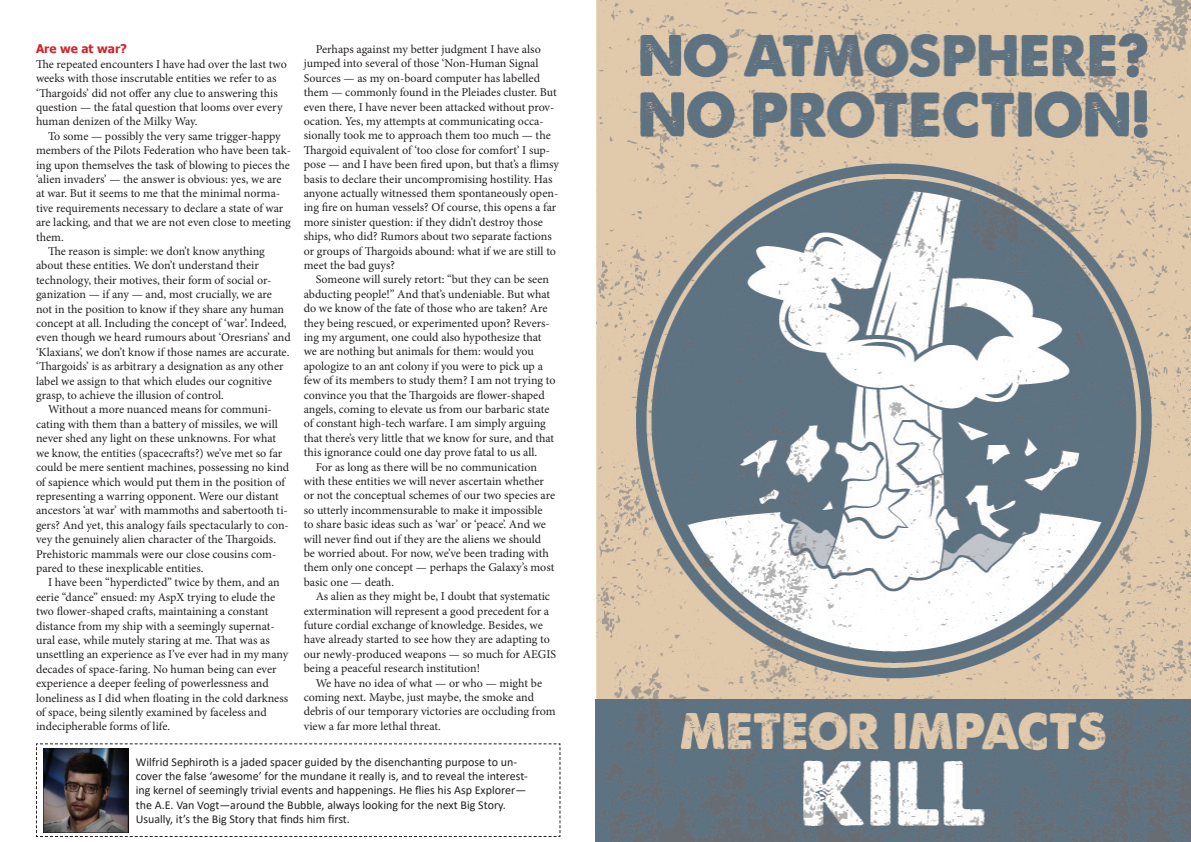
<style>
.page{position:relative;width:1191px;height:842px;background:#fff}
.page>*{position:absolute;margin:0;border:0;box-sizing:border-box;transform-origin:0 0}
.t1{font:12px/14.4px "Minion Pro";letter-spacing:-.005em;color:#231f20}
.t2{font:12px/14.4px "Calibri";color:#231f20}
.t3{font:700 12px "Tahoma";color:#d1232a}
</style>
<div class="page">
<svg style="left:36px;top:743px;width:525px;height:94px"></svg>
<img style="left:43px;top:748px;width:86px;height:85px">
<img style="left:595px;top:0;width:596px;height:842px">
<p class="t3" style="left:36px;top:41px;width:92px">Are we at war?</p>
<p class="t1" style="left:36px;top:57px;width:252px">The repeated encounters I have had over the last two weeks with those inscrutable entities we refer to as ‘Thargoids’ did not offer any clue to answering this question — the fatal question that looms over every human denizen of the Milky Way.</p>
<p class="t1" style="left:48px;top:129px;width:234px">To some — possibly the very same trigger-happy</p>
<p class="t1" style="left:36px;top:143px;width:256px">members of the Pilots Federation who have been tak-</p>
<p class="t1" style="left:36px;top:158px;width:255px">ing upon themselves the task of blowing to pieces the</p>
<p class="t1" style="left:36px;top:172px;width:247px">‘alien invaders’ — the answer is obvious: yes, we are</p>
<p class="t1" style="left:36px;top:186px;width:246px">at war. But it seems to me that the minimal norma-</p>
<p class="t1" style="left:36px;top:201px;width:249px">tive requirements necessary to declare a state of war</p>
<p class="t1" style="left:36px;top:215px;width:256px">are lacking, and that we are not even close to meeting</p>
<p class="t1" style="left:36px;top:230px;width:29px">them.</p>
<p class="t1" style="left:48px;top:244px;width:218px">The reason is simple: we don’t know anything</p>
<p class="t1" style="left:36px;top:258px;width:224px">about these entities. We don’t understand their</p>
<p class="t1" style="left:36px;top:273px;width:237px">technology, their motives, their form of social or-</p>
<p class="t1" style="left:36px;top:287px;width:237px">ganization — if any — and, most crucially, we are</p>
<p class="t1" style="left:36px;top:302px;width:250px">not in the position to know if they share any human</p>
<p class="t1" style="left:36px;top:316px;width:252px">concept at all. Including the concept of ‘war’. Indeed,</p>
<p class="t1" style="left:36px;top:330px;width:256px">even though we heard rumours about ‘Oresrians’ and</p>
<p class="t1" style="left:36px;top:345px;width:255px">‘Klaxians’, we don’t know if those names are accurate.</p>
<p class="t1" style="left:36px;top:359px;width:249px">‘Thargoids’ is as arbitrary a designation as any other</p>
<p class="t1" style="left:36px;top:374px;width:237px">label we assign to that which eludes our cognitive</p>
<p class="t1" style="left:36px;top:388px;width:189px">grasp, to achieve the illusion of control.</p>
<p class="t1" style="left:48px;top:402px;width:225px">Without a more nuanced means for communi-</p>
<p class="t1" style="left:36px;top:417px;width:243px">cating with them than a battery of missiles, we will</p>
<p class="t1" style="left:36px;top:431px;width:242px">never shed any light on these unknowns. For what</p>
<p class="t1" style="left:36px;top:446px;width:248px">we know, the entities (spacecrafts?) we’ve met so far</p>
<p class="t1" style="left:36px;top:460px;width:255px">could be mere sentient machines, possessing no kind</p>
<p class="t1" style="left:36px;top:474px;width:251px">of sapience which would put them in the position of</p>
<p class="t1" style="left:36px;top:489px;width:244px">representing a warring opponent. Were our distant</p>
<p class="t1" style="left:36px;top:503px;width:253px">ancestors ‘at war’ with mammoths and sabertooth ti-</p>
<p class="t1" style="left:36px;top:518px;width:254px">gers? And yet, this analogy fails spectacularly to con-</p>
<p class="t1" style="left:36px;top:532px;width:242px">vey the genuinely alien character of the Thargoids.</p>
<p class="t1" style="left:36px;top:546px;width:242px">Prehistoric mammals were our close cousins com-</p>
<p class="t1" style="left:36px;top:561px;width:169px">pared to these inexplicable entities.</p>
<p class="t1" style="left:48px;top:575px;width:233px">I have been “hyperdicted” twice by them, and an</p>
<p class="t1" style="left:36px;top:590px;width:241px">eerie “dance” ensued: my AspX trying to elude the</p>
<p class="t1" style="left:36px;top:604px;width:234px">two flower-shaped crafts, maintaining a constant</p>
<p class="t1" style="left:36px;top:618px;width:240px">distance from my ship with a seemingly supernat-</p>
<p class="t1" style="left:36px;top:633px;width:235px">ural ease, while mutely staring at me. That was as</p>
<p class="t1" style="left:36px;top:647px;width:254px">unsettling an experience as I’ve ever had in my many</p>
<p class="t1" style="left:36px;top:662px;width:242px">decades of space-faring. No human being can ever</p>
<p class="t1" style="left:36px;top:676px;width:234px">experience a deeper feeling of powerlessness and</p>
<p class="t1" style="left:36px;top:690px;width:254px">loneliness as I did when floating in the cold darkness</p>
<p class="t1" style="left:36px;top:705px;width:232px">of space, being silently examined by faceless and</p>
<p class="t1" style="left:36px;top:719px;width:136px">indecipherable forms of life.</p>
<p class="t1" style="left:304px;top:42px;width:257px;text-indent:12px">Perhaps against my better judgment I have also jumped into several of those ‘Non-Human Signal Sources — as my on-board computer has labelled them — commonly found in the Pleiades cluster. But even there, I have never been attacked without prov&shy;ocation. Yes, my attempts at communicating occa&shy;sionally took me to approach them too much — the Thargoid equivalent of ‘too close for comfort’ I sup&shy;pose — and I have been fired upon, but that’s a flimsy basis to declare their uncompromising hostility. Has anyone actually witnessed them spontaneously open&shy;ing fire on human vessels? Of course, this opens a far more sinister question: if they didn’t destroy those ships, who did? Rumors about two separate factions or groups of Thargoids abound: what if we are still to meet the bad guys?</p>
<p class="t1" style="left:316px;top:272px;width:235px">Someone will surely retort: “but they can be seen</p>
<p class="t1" style="left:304px;top:287px;width:248px">abducting people!” And that’s undeniable. But what</p>
<p class="t1" style="left:304px;top:301px;width:245px">do we know of the fate of those who are taken? Are</p>
<p class="t1" style="left:304px;top:316px;width:248px">they being rescued, or experimented upon? Revers-</p>
<p class="t1" style="left:304px;top:330px;width:239px">ing my argument, one could also hypothesize that</p>
<p class="t1" style="left:304px;top:344px;width:232px">we are nothing but animals for them: would you</p>
<p class="t1" style="left:304px;top:359px;width:241px">apologize to an ant colony if you were to pick up a</p>
<p class="t1" style="left:304px;top:373px;width:253px">few of its members to study them? I am not trying to</p>
<p class="t1" style="left:304px;top:388px;width:242px">convince you that the Thargoids are flower-shaped</p>
<p class="t1" style="left:304px;top:402px;width:247px">angels, coming to elevate us from our barbaric state</p>
<p class="t1" style="left:304px;top:416px;width:243px">of constant high-tech warfare. I am simply arguing</p>
<p class="t1" style="left:304px;top:431px;width:252px">that there’s very little that we know for sure, and that</p>
<p class="t1" style="left:304px;top:445px;width:235px">this ignorance could one day prove fatal to us all.</p>
<p class="t1" style="left:316px;top:460px;width:223px">For as long as there will be no communication</p>
<p class="t1" style="left:304px;top:474px;width:242px">with these entities we will never ascertain whether</p>
<p class="t1" style="left:304px;top:488px;width:253px">or not the conceptual schemes of our two species are</p>
<p class="t1" style="left:304px;top:503px;width:240px">so utterly incommensurable to make it impossible</p>
<p class="t1" style="left:304px;top:517px;width:244px">to share basic ideas such as ‘war’ or ‘peace’. And we</p>
<p class="t1" style="left:304px;top:532px;width:239px">will never find out if they are the aliens we should</p>
<p class="t1" style="left:304px;top:546px;width:246px">be worried about. For now, we’ve been trading with</p>
<p class="t1" style="left:304px;top:560px;width:252px">them only one concept — perhaps the Galaxy’s most</p>
<p class="t1" style="left:304px;top:575px;width:92px">basic one — death.</p>
<p class="t1" style="left:316px;top:589px;width:236px">As alien as they might be, I doubt that systematic</p>
<p class="t1" style="left:304px;top:604px;width:247px">extermination will represent a good precedent for a</p>
<p class="t1" style="left:304px;top:618px;width:241px">future cordial exchange of knowledge. Besides, we</p>
<p class="t1" style="left:304px;top:632px;width:248px">have already started to see how they are adapting to</p>
<p class="t1" style="left:304px;top:647px;width:254px">our newly-produced weapons — so much for AEGIS</p>
<p class="t1" style="left:304px;top:661px;width:178px">being a peaceful research institution!</p>
<p class="t1" style="left:316px;top:676px;width:228px">We have no idea of what — or who — might be</p>
<p class="t1" style="left:304px;top:690px;width:232px">coming next. Maybe, just maybe, the smoke and</p>
<p class="t1" style="left:304px;top:704px;width:253px">debris of our temporary victories are occluding from</p>
<p class="t1" style="left:304px;top:719px;width:139px">view a far more lethal threat.</p>
<p class="t2" style="left:136px;top:754px;width:393px">Wilfrid Sephiroth is a jaded spacer guided by the disenchanting purpose to un&shy;cover the false ‘awesome’ for the mundane it really is, and to reveal the interest&shy;ing kernel of seemingly trivial events and happenings. He flies his Asp Explorer— the A.E. Van Vogt—around the bubble, always looking for the next Big Story.<br>Usually, it’s the Big Story that finds him first.</p>
</div>
